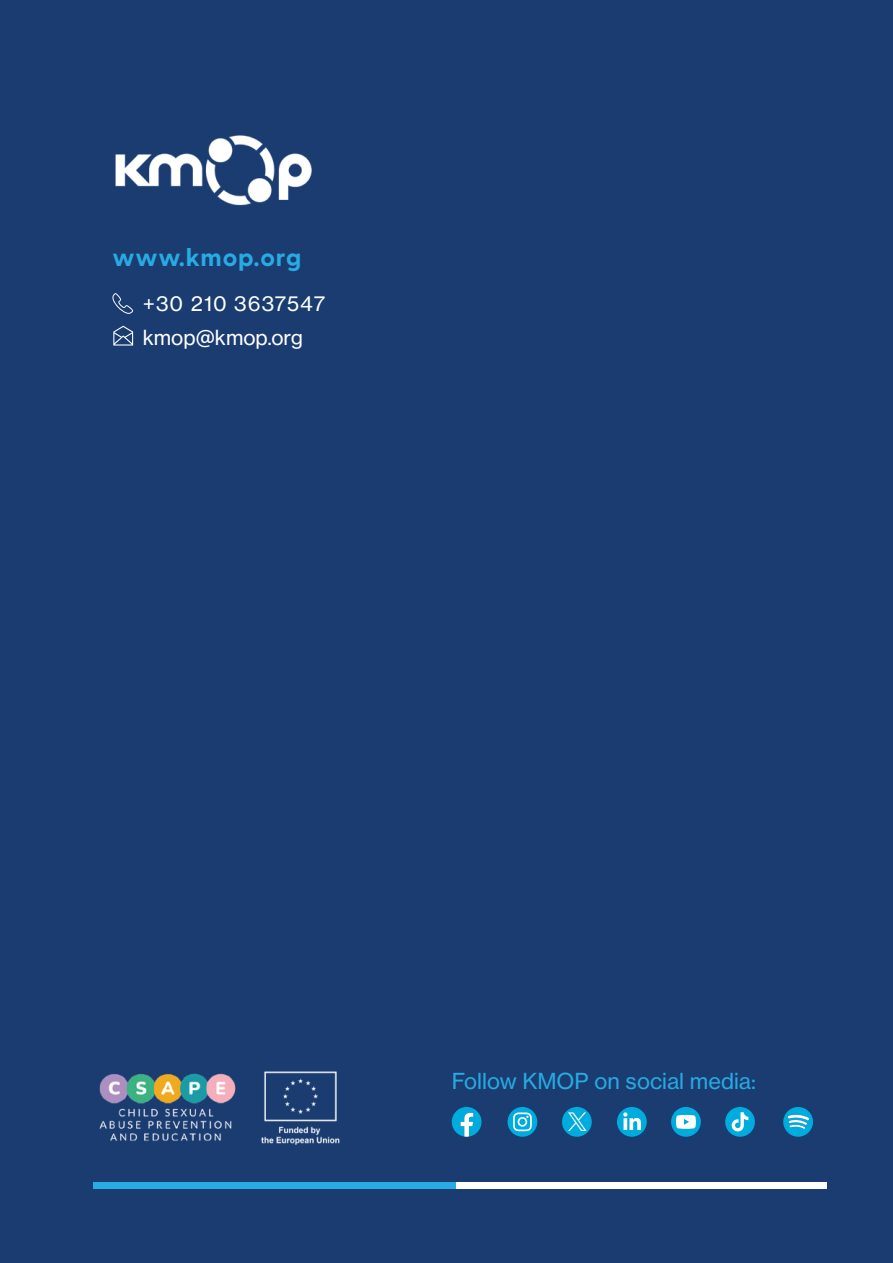
<style>
.page{position:relative;width:893px;height:1263px;background:#1a3c71}
.page>*{position:absolute;margin:0;border:0;box-sizing:border-box;transform-origin:0 0}
.t1{font:700 25.2px "Greycliff CF";letter-spacing:.03em;color:#27abe2}
.t2{font:21.75px "N Haas Grotesk TX Pro 55 Rg";color:#27abe2}
.t3{font:20.4px/33px "N Haas Grotesk TX Pro 55 Rg";letter-spacing:.035em;color:#fff}
</style>
<div class="page">
<div style="left:455px;top:1182px;width:372px;height:6px;background:#fff"></div>
<div style="left:93px;top:1182px;width:362px;height:6px;background:#27abe2"></div>
<img style="left:115px;top:135px;width:197px;height:71px">
<img style="left:99px;top:1073px;width:137px;height:68px">
<img style="left:261px;top:1071px;width:79px;height:74px">
<svg style="left:452px;top:1107px;width:29px;height:30px"></svg>
<div style="left:508px;top:1107px;width:29px;height:30px;background:#00acdd;border-radius:50%"></div>
<svg style="left:513px;top:1112px;width:19px;height:19px"></svg>
<div style="left:562px;top:1107px;width:30px;height:30px;background:#00acdd;border-radius:50%"></div>
<svg style="left:568px;top:1112px;width:19px;height:19px"></svg>
<div style="left:617px;top:1107px;width:30px;height:30px;background:#00acdd;border-radius:50%"></div>
<svg style="left:623px;top:1112px;width:18px;height:18px"></svg>
<div style="left:671px;top:1107px;width:30px;height:30px;background:#00acdd;border-radius:50%"></div>
<svg style="left:676px;top:1115px;width:20px;height:14px"></svg>
<div style="left:725px;top:1107px;width:30px;height:30px;background:#00acdd;border-radius:50%"></div>
<svg style="left:732px;top:1112px;width:16px;height:19px"></svg>
<svg style="left:783px;top:1107px;width:30px;height:30px"></svg>
<svg style="left:112px;top:293px;width:21px;height:21px"></svg>
<svg style="left:113px;top:326px;width:20px;height:20px"></svg>
<p class="t1" style="left:112px;top:238px;width:190px">www.kmop.org</p>
<p class="t3" style="left:143px;top:287px;width:184px">+30 210 3637547 kmop@kmop.org</p>
<p class="t2" style="left:452px;top:1068px;width:306px">Follow KMOP on social media:</p>
</div>
